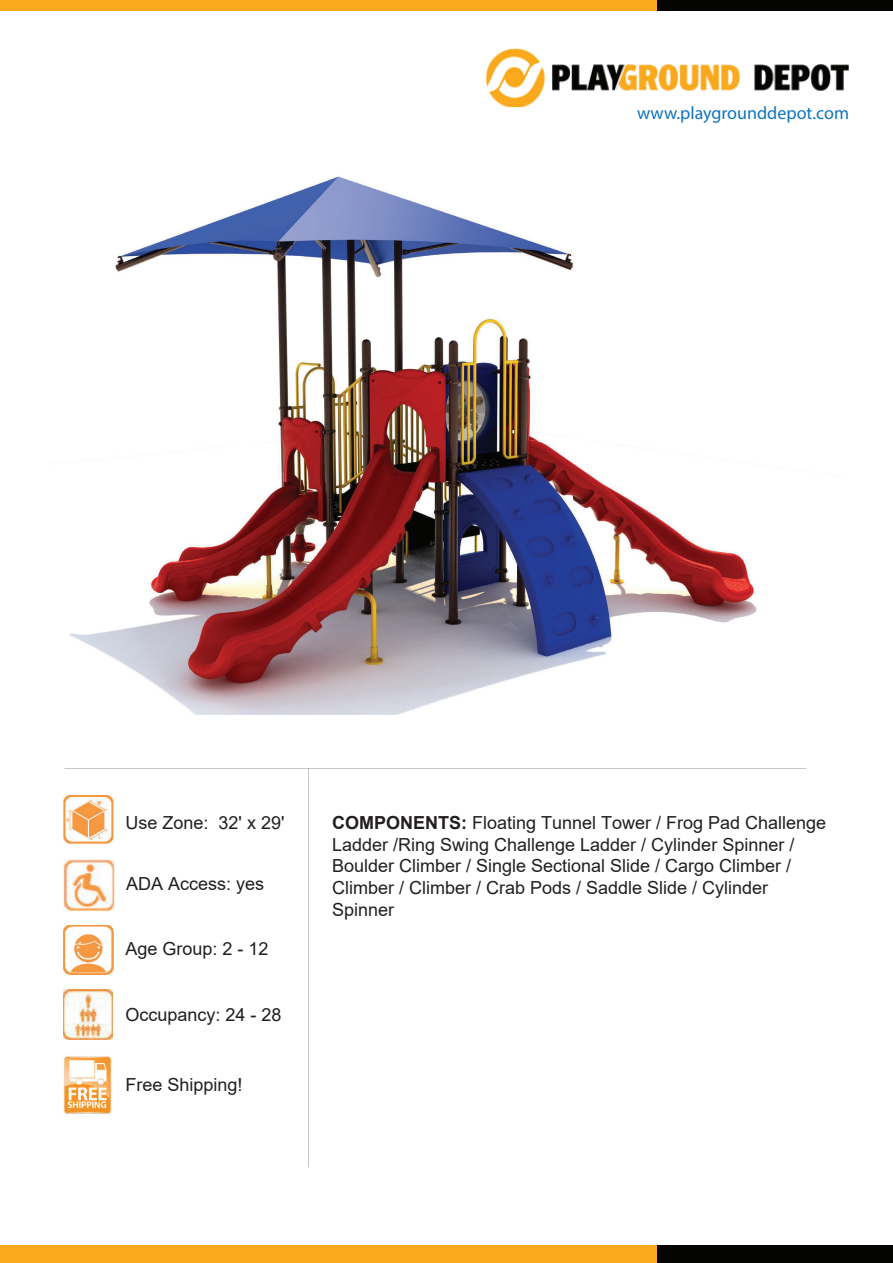
<style>
.page{position:relative;width:893px;height:1263px;background:#fff}
.page>*{position:absolute;margin:0;border:0;box-sizing:border-box;transform-origin:0 0}
.t1{font:18px/21.6px "Arial";color:#231f20}
.t2{font:18px "Myriad Pro";color:#1074bc}
.t3{font:18px "Arial";color:#201d1e}
.s1{font-weight:700}
</style>
<div class="page">
<img style="left:69px;top:176px;width:688px;height:539px">
<div style="left:0;top:1245px;width:674px;height:18px;background:#f9a91b"></div>
<div style="left:658px;top:1245px;width:235px;height:18px;background:#040503"></div>
<div style="left:0;top:0;width:674px;height:11px;background:#f9a91b"></div>
<div style="left:658px;top:0;width:235px;height:11px;background:#040503"></div>
<img style="left:486px;top:49px;width:363px;height:58px">
<img style="left:64px;top:859px;width:51px;height:52px">
<img style="left:63px;top:925px;width:51px;height:50px">
<img style="left:63px;top:795px;width:51px;height:49px">
<img style="left:63px;top:1056px;width:48px;height:58px">
<img style="left:63px;top:990px;width:50px;height:50px">
<p class="t2" style="left:637px;top:101px;width:213px">www.playgrounddepot.com</p>
<p class="t1" style="left:125px;top:811px;width:160px">Use Zone: 32' x 29'</p>
<p class="t1" style="left:332px;top:812px;width:496px"><span class="s1">COMPONENTS:</span> Floating Tunnel Tower / Frog Pad Challenge Ladder /Ring Swing Challenge Ladder / Cylinder Spinner / Boulder Climber / Single Sectional Slide / Cargo Climber / Climber / Climber / Crab Pods / Saddle Slide / Cylinder Spinner</p>
<p class="t1" style="left:126px;top:938px;width:145px">Age Group: 2 - 12</p>
<p class="t1" style="left:126px;top:873px;width:140px">ADA Access: yes</p>
<p class="t3" style="left:125px;top:1002px;width:158px">Occupancy: 24 - 28</p>
<p class="t1" style="left:125px;top:1074px;width:119px">Free Shipping!</p>
</div>
